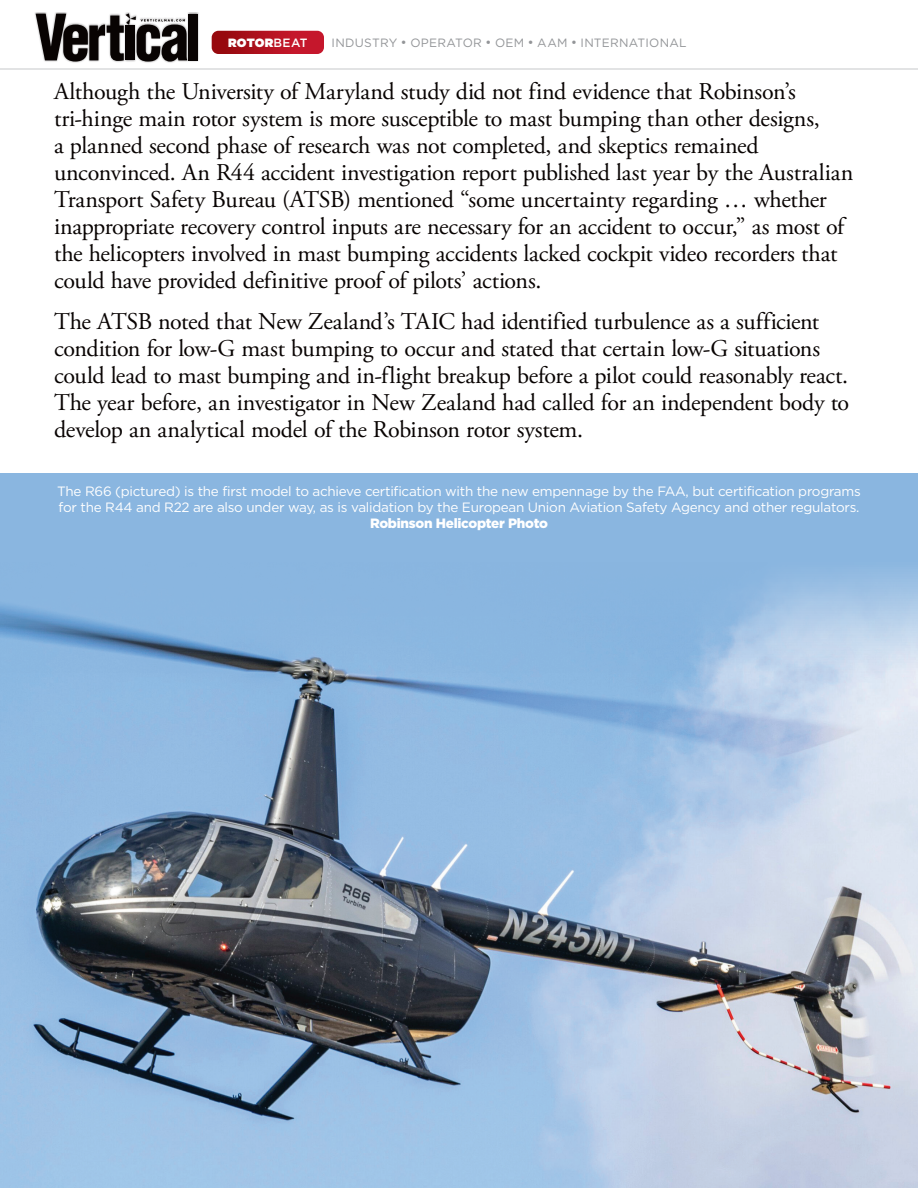
<style>
.page{position:relative;width:918px;height:1188px;background:#fff}
.page>*{position:absolute;margin:0;border:0;box-sizing:border-box;transform-origin:0 0}
.t1{font:24px/27px "Adobe Garamond Pro";letter-spacing:-.01em;color:#080302}
.t2{font:13.5px/16.2px "Gotham HTF";letter-spacing:-.02em;color:#fff}
.t3{font:900 13.5px "Gotham HTF";letter-spacing:-.02em;color:#fff}
.t4{font:12px "Gotham HTF";letter-spacing:.02em;color:#939598}
.t5{font:900 12px "Gotham HTF";letter-spacing:.01em;color:#fff}
.s1{font-weight:500}
.s2{font-family:"Lemon Milklight"}
</style>
<div class="page">
<div style="left:0;top:473px;width:918px;height:715px;background:#8ab6e0"></div>
<img style="left:0;top:574px;width:918px;height:614px">
<hr style="left:0;top:69px;width:918px;height:1px;background:#c7c8ca">
<svg style="left:212px;top:31px;width:112px;height:23px;background:#b21422"></svg>
<div style="left:34px;top:12px;width:166px;height:52px;background:#231f20;opacity:.45"></div>
<div style="left:189px;top:14px;width:9px;height:46px;background:#080302"></div>
<svg style="left:36px;top:13px;width:151px;height:49px"></svg>
<p class="t5" style="left:228px;top:36px;width:81px">ROTOR<span class="s1">BEAT</span></p>
<p class="t4" style="left:332px;top:36px;width:356px">INDUSTRY <span class="s2">[</span> OPERATOR <span class="s2">[</span> OEM <span class="s2">[</span> AAM <span class="s2">[</span> INTERNATIONAL</p>
<p class="t1" style="left:54px;top:79px;width:801px">Although the University of Maryland study did not find evidence that Robinson’s tri-hinge main rotor system is more susceptible to mast bumping than other designs,<br>a planned second phase of research was not completed, and skeptics remained unconvinced. An R44 accident investigation report published last year by the Australian Transport Safety Bureau (ATSB) mentioned “some uncertainty regarding … whether inappropriate recovery control inputs are necessary for an accident to occur,” as most of the helicopters involved in mast bumping accidents lacked cockpit video recorders that could have provided definitive proof of pilots’ actions.</p>
<p class="t1" style="left:54px;top:309px;width:797px">The ATSB noted that New Zealand’s TAIC had identified turbulence as a sufficient condition for low-G mast bumping to occur and stated that certain low-G situations could lead to mast bumping and in-flight breakup before a pilot could reasonably react.<br>The year before, an investigator in New Zealand had called for an independent body to develop an analytical model of the Robinson rotor system.</p>
<p class="t2" style="left:57px;top:483px;width:805px">The R66 (pictured) is the first model to achieve certification with the new empennage by the FAA, but certification programs for the R44 and R22 are also under way, as is validation by the European Union Aviation Safety Agency and other regulators.</p>
<p class="t3" style="left:370px;top:516px;width:179px">Robinson Helicopter Photo</p>
</div>
